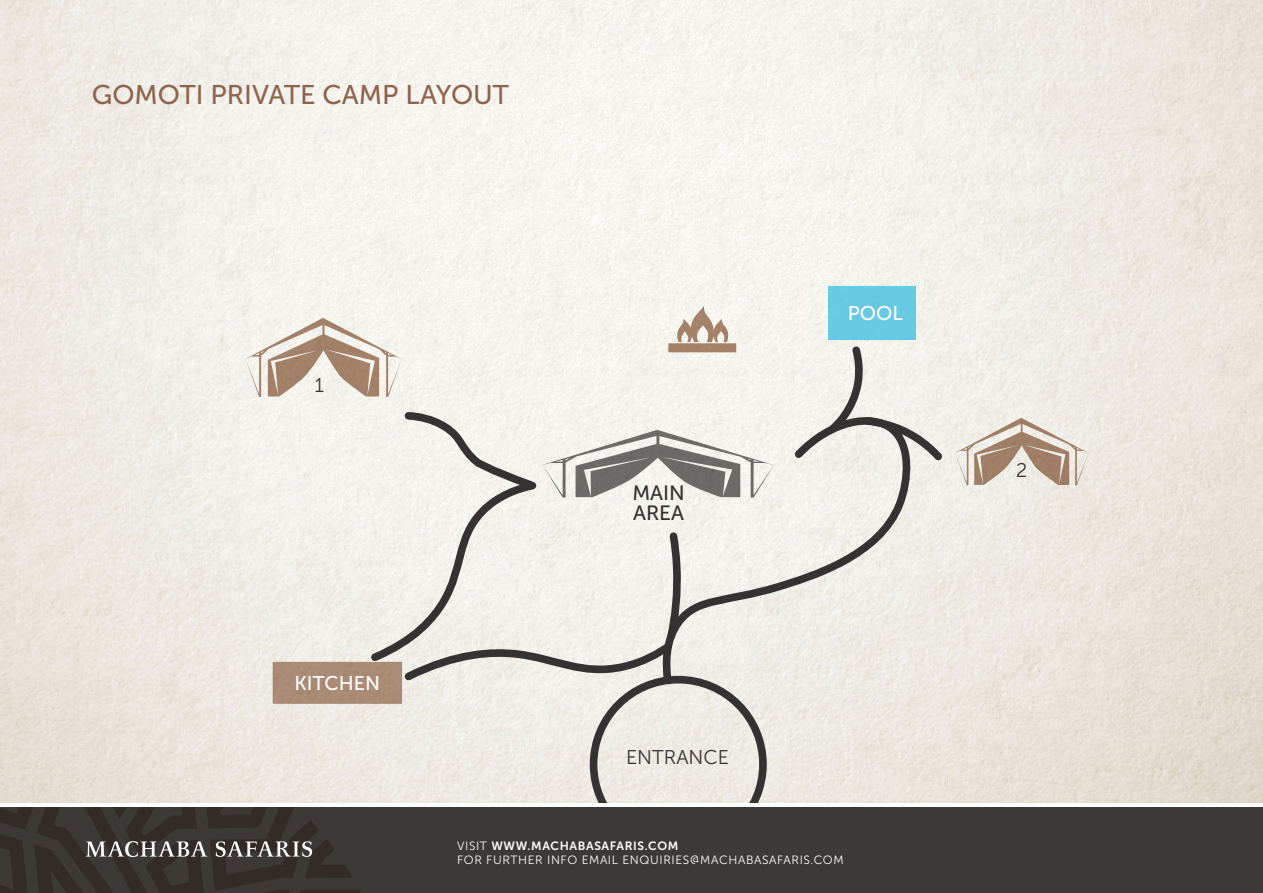
<style>
.page{position:relative;width:1263px;height:893px;background:#fff}
.page>*{position:absolute;margin:0;border:0;box-sizing:border-box;transform-origin:0 0}
.t1{font:27px "Museo Sans 500";color:#8f644e}
.t2{font:20.7px/20.7px "Museo Sans 500";color:#353331}
.t3{font:19.8px "Museo Sans 500";color:#fff}
.t4{font:19.8px "Museo Sans 300";color:#353331}
.t5{font:12px "Museo Sans 300";letter-spacing:.05em;color:#fff}
.t6{font:12px "Museo Sans 700";letter-spacing:.05em;color:#fff}
.s1{font-family:"Museo Sans 300"}
</style>
<div class="page">
<div style="left:0;top:808px;width:1263px;height:85px;background:#3d3936"></div>
<svg style="left:0;top:808px;width:361px;height:85px"></svg>
<img style="left:0;top:0;width:1263px;height:803px">
<svg style="left:560px;top:430px;width:94px;height:68px"></svg>
<svg style="left:244px;top:318px;width:159px;height:79px"></svg>
<svg style="left:668px;top:306px;width:68px;height:46px"></svg>
<svg style="left:654px;top:413px;width:268px;height:276px"></svg>
<svg style="left:365px;top:408px;width:195px;height:252px"></svg>
<div style="left:828px;top:286px;width:87px;height:54px;background:#68cae2"></div>
<div style="left:272px;top:661px;width:131px;height:44px;background:#a98b75"></div>
<div style="left:271px;top:660px;width:133px;height:46px;border:2px solid #fff"></div>
<svg style="left:821px;top:341px;width:269px;height:144px;background:#dfdbd4"></svg>
<svg style="left:398px;top:527px;width:369px;height:276px;background:#e2e0db"></svg>
<h1 class="t1" style="left:92px;top:80px;width:419px">GOMOTI PRIVATE CAMP LAYOUT</h1>
<h3 class="t4" style="left:315px;top:375px;width:11px">1</h3>
<h3 class="t3" style="left:295px;top:672px;width:87px">KITCHEN</h3>
<h2 class="t2" style="left:632px;top:482px;width:54px">MAIN<br>AREA</h2>
<h3 class="t4" style="left:626px;top:747px;width:105px">ENTRANCE</h3>
<h3 class="t3" style="left:848px;top:302px;width:57px">POOL</h3>
<p class="t6" style="left:457px;top:839px;width:223px"><span class="s1">VISIT</span> WWW.MACHABASAFARIS.COM</p>
<p class="t5" style="left:457px;top:853px;width:388px">FOR FURTHER INFO EMAIL ENQUIRIES@MACHABASAFARIS.COM</p>
<h3 class="t4" style="left:1016px;top:459px;width:13px">2</h3>
</div>
